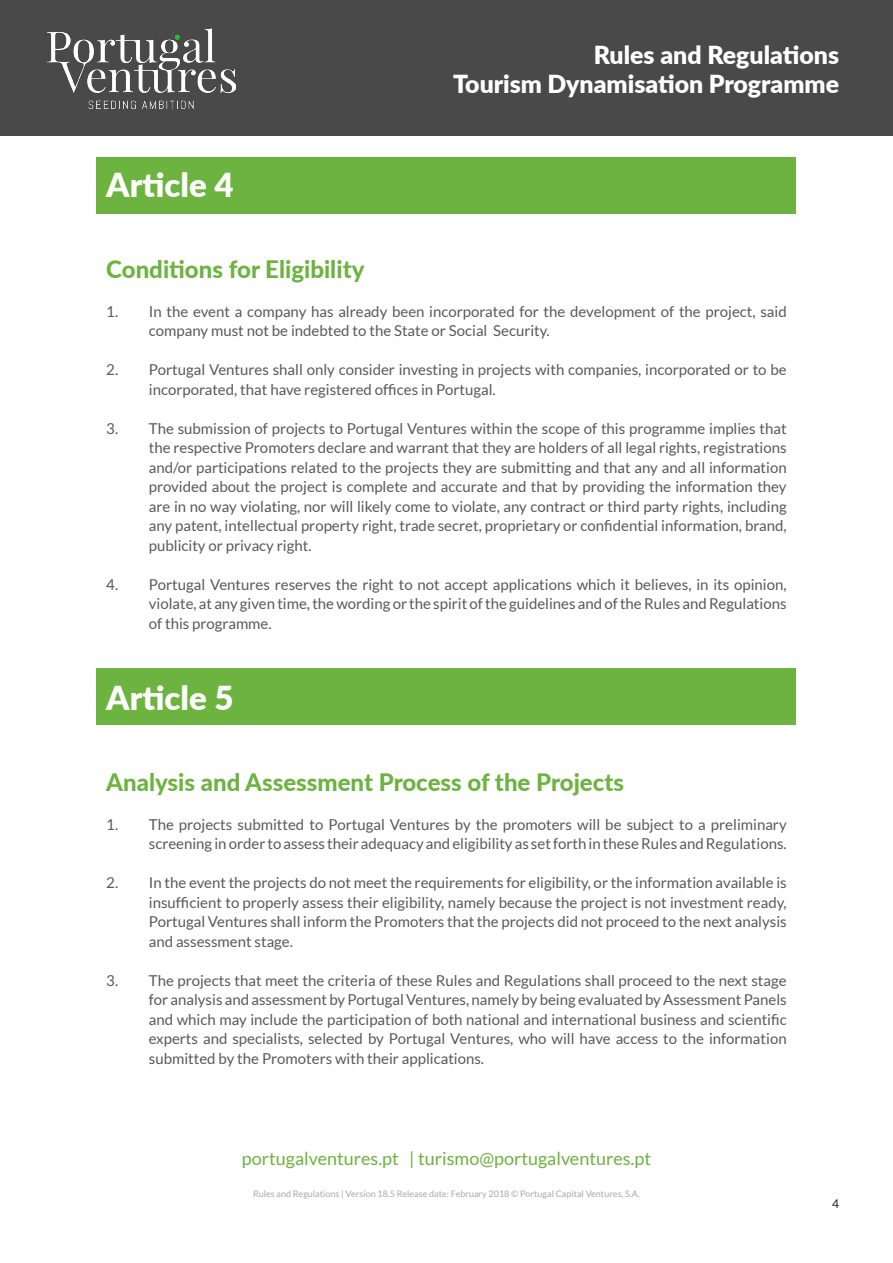
<style>
.page{position:relative;width:893px;height:1263px;background:#fff}
.page>*{position:absolute;margin:0;border:0;box-sizing:border-box;transform-origin:0 0}
.titulos_PV{font:900 33px "Lato";color:#fff}
.t1{font:900 24.9px/29.8px "Lato";color:#fff;text-align:right}
.subtitulos_PV{font:800 24px "Lato";color:#6cb33f}
.t2{font:18px "Lato";color:#6cb33f}
.bullets{font:15px/19.5px "Lato";color:#595959;text-align:justify}
.t3{font:12px "Lato";color:#231f20}
.t4{font:9px "Lato";color:#a8a9ad}
</style>
<div class="page">
<div style="left:1px;top:1px;width:892px;height:135px;background:#494949"></div>
<img style="left:48px;top:28px;width:187px;height:81px">
<div style="left:97px;top:157px;width:699px;height:56px;background:#6cb33f"></div>
<div style="left:97px;top:668px;width:699px;height:56px;background:#6cb33f"></div>
<p class="titulos_PV" style="left:106px;top:160px;width:129px">Article 4</p>
<h2 class="t1" style="left:453px;top:38px;width:387px">Rules and Regulations<br>Tourism Dynamisation Programme</h2>
<p class="subtitulos_PV" style="left:106px;top:251px;width:260px">Conditions for Eligibility</p>
<p class="bullets" style="left:149px;top:301px;width:639px;text-indent:-43px">1. In the event a company has already been incorporated for the development of the project, said company must not be indebted to the State or Social Security.</p>
<p class="bullets" style="left:149px;top:360px;width:639px;text-indent:-43px">2. Portugal Ventures shall only consider investing in projects with companies, incorporated or to be incorporated, that have registered offices in Portugal.</p>
<p class="bullets" style="left:149px;top:418px;width:639px;text-indent:-43px">3. The submission of projects to Portugal Ventures within the scope of this programme implies that the respective Promoters declare and warrant that they are holders of all legal rights, registrations and/or participations related to the projects they are submitting and that any and all information provided about the project is complete and accurate and that by providing the information they are in no way violating, nor will likely come to violate, any contract or third party rights, including any patent, intellectual property right, trade secret, proprietary or confidential information, brand, publicity or privacy right.</p>
<p class="bullets" style="left:149px;top:574px;width:639px;text-indent:-43px">4. Portugal Ventures reserves the right to not accept applications which it believes, in its opinion, violate, at any given time, the wording or the spirit of the guidelines and of the Rules and Regulations of this programme.</p>
<p class="titulos_PV" style="left:106px;top:673px;width:129px">Article 5</p>
<p class="subtitulos_PV" style="left:106px;top:764px;width:519px">Analysis and Assessment Process of the Projects</p>
<p class="bullets" style="left:106px;top:814px;width:682px;text-align:right">1. The projects submitted to Portugal Ventures by the promoters will be subject to a preliminary screening in order to assess their adequacy and eligibility as set forth in these Rules and Regulations.</p>
<p class="bullets" style="left:149px;top:873px;width:639px;text-indent:-43px">2. In the event the projects do not meet the requirements for eligibility, or the information available is insufficient to properly assess their eligibility, namely because the project is not investment ready, Portugal Ventures shall inform the Promoters that the projects did not proceed to the next analysis and assessment stage.</p>
<p class="bullets" style="left:149px;top:970px;width:639px;text-indent:-43px">3. The projects that meet the criteria of these Rules and Regulations shall proceed to the next stage for analysis and assessment by Portugal Ventures, namely by being evaluated by Assessment Panels and which may include the participation of both national and international business and scientific experts and specialists, selected by Portugal Ventures, who will have access to the information submitted by the Promoters with their applications.</p>
<p class="t2" style="left:242px;top:1148px;width:411px">portugalventures.pt | turismo@portugalventures.pt</p>
<p class="t4" style="left:253px;top:1189px;width:388px">Rules and Regulations | Version 18.5 Release date: February 2018 © Portugal Capital Ventures, S.A.</p>
<p class="t3" style="left:832px;top:1197px;width:8px">4</p>
</div>
